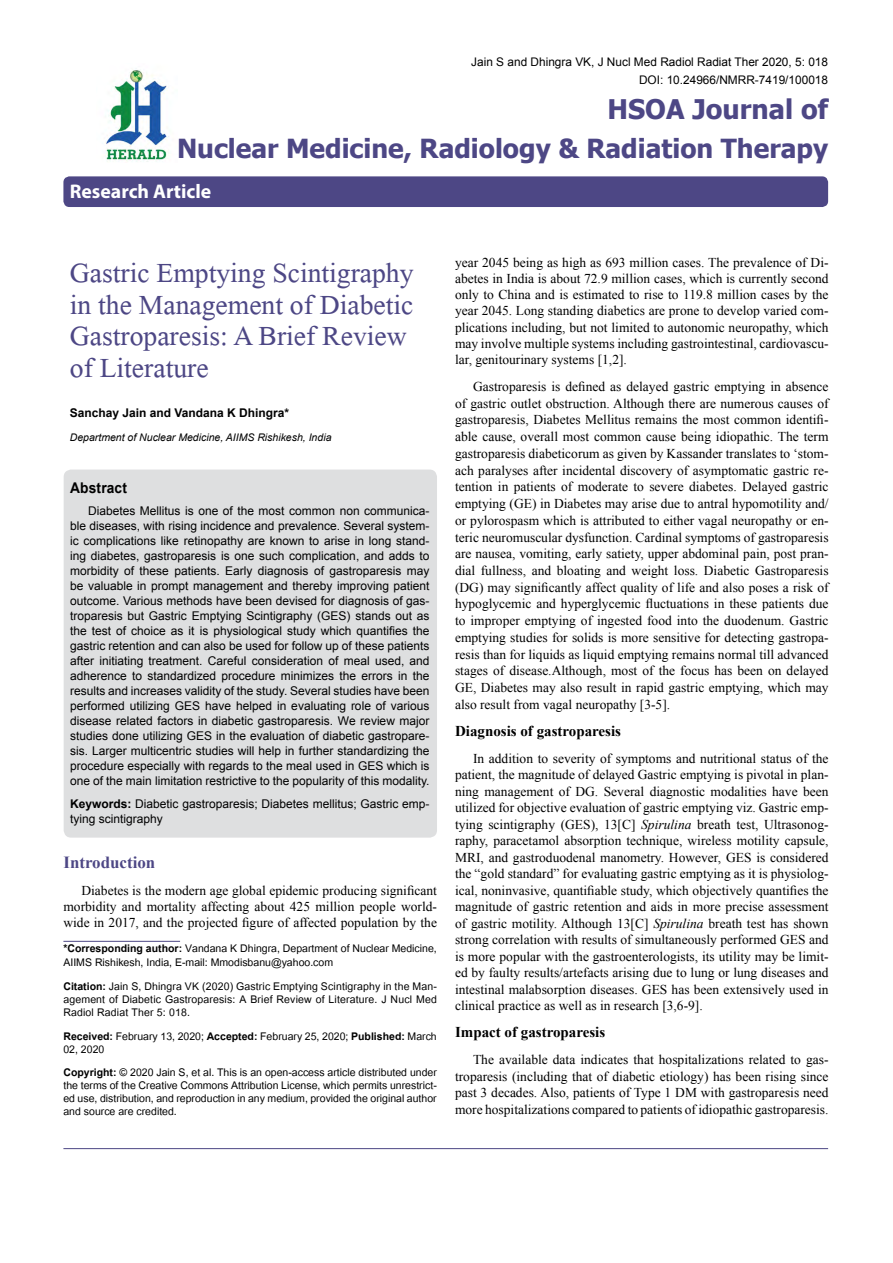
<style>
.page{position:relative;width:893px;height:1263px;background:#fff}
.page>*{position:absolute;margin:0;border:0;box-sizing:border-box;transform-origin:0 0}
.t1{font:41.25px/31.5px "Microsoft Himalaya";color:#4d4785}
.t2{font:700 27px "Tahoma";color:#4d4785}
.t3{font:700 26.25px "Tahoma";color:#4d4785}
.t4{font:700 19.8px "Myriad Hebrew";color:#fff}
.t5{font:700 16.95px "Times New Roman";color:#4d4785}
.t6{font:700 15px "Times New Roman";color:#000}
.t7{font:700 14.85px "Arial";letter-spacing:.015em;color:#000;scale:.93 1}
.t8{font:14.7px/13.2px "Utsaah";color:#000}
.t9{font:13.5px/16.8px "Times New Roman";color:#000;text-align:justify}
.t10{font:12px/15px "Arial";color:#000;text-align:justify}
.t11{font:700 12px "Arial";color:#000}
.t12{font:11.85px/18px "Arial";color:#000;text-align:right}
.t13{font:italic 10.5px "Arial";color:#000}
.s1{font-weight:700}
.s2{font-style:italic}
</style>
<div class="page">
<div style="left:63px;top:176px;width:765px;height:31px;background:#4d4785;border-radius:6px"></div>
<hr style="left:63px;top:941px;width:117px;height:1px;background:#4d4785">
<img style="left:105px;top:70px;width:64px;height:92px">
<hr style="left:63px;top:1148px;width:765px;height:1px;background:#4d4785">
<div style="left:64px;top:470px;width:373px;height:368px;background:#dedfe0;border-radius:8px"></div>
<p class="t12" style="left:471px;top:53px;width:358px">Jain S and Dhingra VK, J Nucl Med Radiol Radiat Ther 2020, 5: 018<br>DOI: 10.24966/NMRR-7419/100018</p>
<h2 class="t2" style="left:607px;top:90px;width:222px">HSOA Journal of</h2>
<h3 class="t3" style="left:177px;top:130px;width:653px">Nuclear Medicine, Radiology &amp; Radiation Therapy</h3>
<h3 class="t4" style="left:70px;top:180px;width:143px">Research Article</h3>
<h1 class="t1" style="left:70px;top:252px;width:345px">Gastric Emptying Scintigraphy in the Management of Diabetic<br>Gastroparesis: A Brief Review of Literature</h1>
<p class="t11" style="left:70px;top:405px;width:221px">Sanchay Jain and Vandana K Dhingra*</p>
<p class="t13" style="left:70px;top:431px;width:263px">Department of Nuclear Medicine, AIIMS Rishikesh, India</p>
<p class="t7" style="left:70px;top:477px;width:63px">Abstract</p>
<p class="t10" style="left:70px;top:503px;width:361px;text-indent:18px">Diabetes Mellitus is one of the most common non communica&shy;ble diseases, with rising incidence and prevalence. Several system&shy;ic complications like retinopathy are known to arise in long stand&shy;ing diabetes, gastroparesis is one such complication, and adds to morbidity of these patients. Early diagnosis of gastroparesis may be valuable in prompt management and thereby improving patient outcome. Various methods have been devised for diagnosis of gas&shy;troparesis but Gastric Emptying Scintigraphy (GES) stands out as the test of choice as it is physiological study which quantifies the gastric retention and can also be used for follow up of these patients after initiating treatment. Careful consideration of meal used, and adherence to standardized procedure minimizes the errors in the results and increases validity of the study. Several studies have been performed utilizing GES have helped in evaluating role of various disease related factors in diabetic gastroparesis. We review major studies done utilizing GES in the evaluation of diabetic gastropare&shy;sis. Larger multicentric studies will help in further standardizing the procedure especially with regards to the meal used in GES which is one of the main limitation restrictive to the popularity of this modality.</p>
<p class="t10" style="left:70px;top:796px;width:361px"><span class="s1">Keywords:</span> Diabetic gastroparesis; Diabetes mellitus; Gastric emp&shy;tying scintigraphy</p>
<p class="t5" style="left:63px;top:850px;width:93px">Introduction</p>
<p class="t9" style="left:63px;top:882px;width:375px;line-height:16.2px;text-indent:18px">Diabetes is the modern age global epidemic producing significant morbidity and mortality affecting about 425 million people world&shy;wide in 2017, and the projected figure of affected population by the</p>
<p class="t8" style="left:63px;top:943px;width:375px"><span class="s1">*Corresponding author:</span> Vandana K Dhingra, Department of Nuclear Medicine,<br>AIIMS Rishikesh, India, E-mail: Mmodisbanu@yahoo.com</p>
<p class="t8" style="left:63px;top:980px;width:375px;text-align:justify"><span class="s1">Citation:</span> Jain S, Dhingra VK (2020) Gastric Emptying Scintigraphy in the Man&shy;agement of Diabetic Gastroparesis: A Brief Review of Literature. J Nucl Med Radiol Radiat Ther 5: 018.</p>
<p class="t8" style="left:63px;top:1031px;width:375px"><span class="s1">Received:</span> February 13, 2020; <span class="s1">Accepted:</span> February 25, 2020; <span class="s1">Published:</span> March<br>02, 2020</p>
<p class="t8" style="left:63px;top:1066px;width:375px;text-align:justify"><span class="s1">Copyright:</span> © 2020 Jain S, et al. This is an open-access article distributed under the terms of the Creative Commons Attribution License, which permits unrestrict&shy;ed use, distribution, and reproduction in any medium, provided the original author and source are credited.</p>
<p class="t9" style="left:455px;top:254px;width:375px;line-height:16.2px">year 2045 being as high as 693 million cases. The prevalence of Di&shy;abetes in India is about 72.9 million cases, which is currently second only to China and is estimated to rise to 119.8 million cases by the year 2045. Long standing diabetics are prone to develop varied com&shy;plications including, but not limited to autonomic neuropathy, which may involve multiple systems including gastrointestinal, cardiovascu&shy;lar, genitourinary systems [1,2].</p>
<p class="t9" style="left:455px;top:378px;width:375px;text-indent:18px">Gastroparesis is defined as delayed gastric emptying in absence of gastric outlet obstruction. Although there are numerous causes of gastroparesis, Diabetes Mellitus remains the most common identifi&shy;able cause, overall most common cause being idiopathic. The term gastroparesis diabeticorum as given by Kassander translates to ‘stom&shy;ach paralyses after incidental discovery of asymptomatic gastric re&shy;tention in patients of moderate to severe diabetes. Delayed gastric emptying (GE) in Diabetes may arise due to antral hypomotility and/ or pylorospasm which is attributed to either vagal neuropathy or en&shy;teric neuromuscular dysfunction. Cardinal symptoms of gastroparesis are nausea, vomiting, early satiety, upper abdominal pain, post pran&shy;dial fullness, and bloating and weight loss. Diabetic Gastroparesis (DG) may significantly affect quality of life and also poses a risk of hypoglycemic and hyperglycemic fluctuations in these patients due to improper emptying of ingested food into the duodenum. Gastric emptying studies for solids is more sensitive for detecting gastropa&shy;resis than for liquids as liquid emptying remains normal till advanced stages of disease.Although, most of the focus has been on delayed GE, Diabetes may also result in rapid gastric emptying, which may also result from vagal neuropathy [3-5].</p>
<p class="t6" style="left:455px;top:720px;width:168px">Diagnosis of gastroparesis</p>
<p class="t9" style="left:455px;top:750px;width:375px;text-indent:18px">In addition to severity of symptoms and nutritional status of the patient, the magnitude of delayed Gastric emptying is pivotal in plan&shy;ning management of DG. Several diagnostic modalities have been utilized for objective evaluation of gastric emptying viz. Gastric emp&shy;tying scintigraphy (GES), 13[C] <span class="s2">Spirulina</span> breath test, Ultrasonog&shy;raphy, paracetamol absorption technique, wireless motility capsule, MRI, and gastroduodenal manometry. However, GES is considered the “gold standard” for evaluating gastric emptying as it is physiolog&shy;ical, noninvasive, quantifiable study, which objectively quantifies the magnitude of gastric retention and aids in more precise assessment of gastric motility. Although 13[C] <span class="s2">Spirulina</span> breath test has shown strong correlation with results of simultaneously performed GES and is more popular with the gastroenterologists, its utility may be limit&shy;ed by faulty results/artefacts arising due to lung or lung diseases and intestinal malabsorption diseases. GES has been extensively used in clinical practice as well as in research [3,6-9].</p>
<p class="t6" style="left:455px;top:1022px;width:152px">Impact of gastroparesis</p>
<p class="t9" style="left:455px;top:1051px;width:375px;text-indent:18px">The available data indicates that hospitalizations related to gas&shy;troparesis (including that of diabetic etiology) has been rising since past 3 decades. Also, patients of Type 1 DM with gastroparesis need more hospitalizations compared to patients of idiopathic gastroparesis.</p>
</div>
